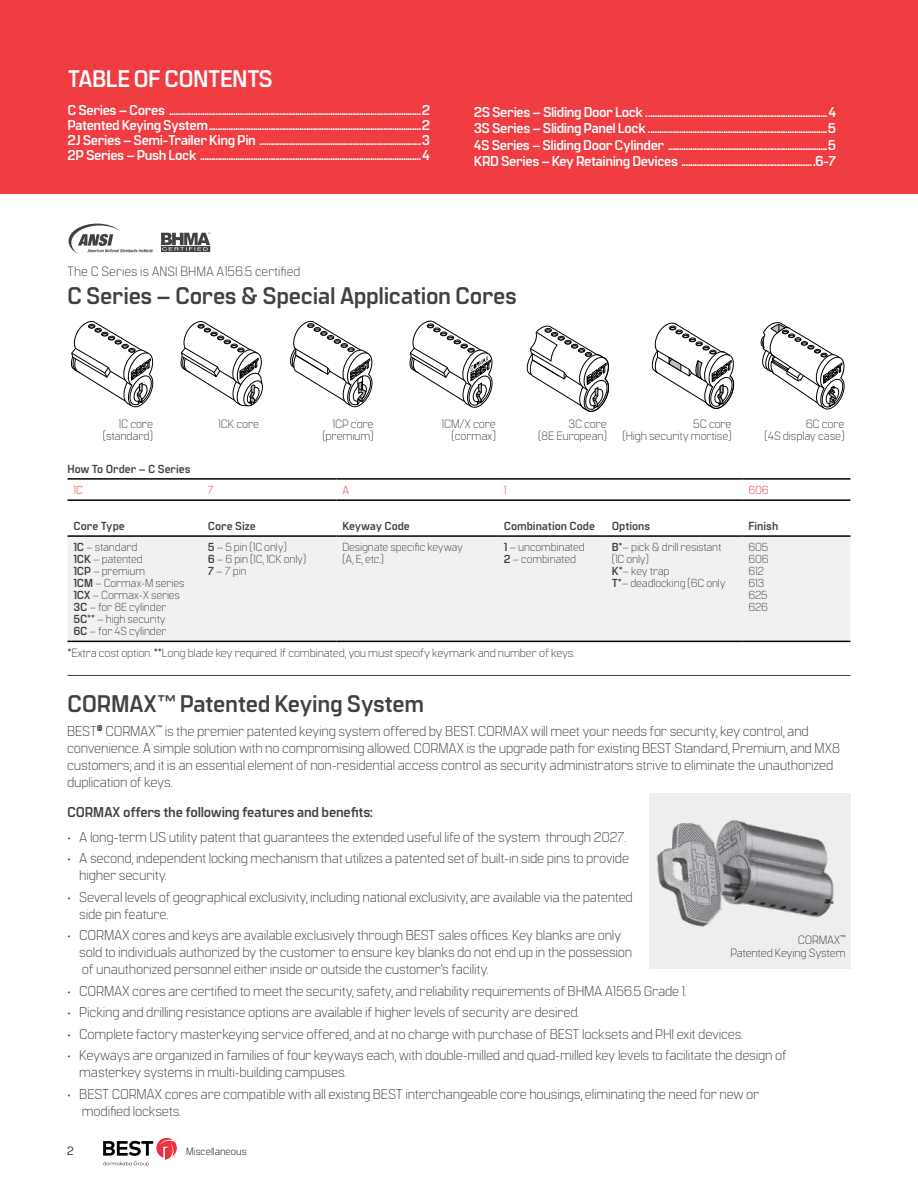
<style>
.page{position:relative;width:918px;height:1188px;background:#fff}
.page>*{position:absolute;margin:0;border:0;box-sizing:border-box;transform-origin:0 0}
.t1{font:700 24px "Manifold CF";letter-spacing:-.015em;color:#414042}
.t2{font:700 24px "Manifold CF";letter-spacing:-.03em;color:#fff}
.t3{font:300 14.25px/17.1px "Manifold CF";letter-spacing:-.015em;color:#414042}
.t4{font:700 14.25px/15px "Manifold CF";letter-spacing:-.03em;color:#fff;text-align:justify}
.t5{font:700 14.25px "Manifold CF";letter-spacing:-.015em;color:#414042}
.t6{font:300 13.5px "Manifold CF";color:#414042}
.t7{font:300 12px/12.8px "Manifold CF";letter-spacing:-.015em;color:#414042;text-align:right}
.t8{font:12px "Manifold CF";color:#000}
.t9{font:300 11.7px/12px "Manifold CF";letter-spacing:-.015em;color:#414042}
.t10{font:700 11.7px "Manifold CF";color:#414042}
.t11{font:300 11.7px "Manifold CF";color:#ee303c}
.t12{font:300 10.5px "Manifold CF";color:#000}
.s1{font-weight:700}
</style>
<div class="page">
<svg style="left:103px;top:1138px;width:74px;height:28px"></svg>
<div style="left:0;top:0;width:918px;height:193px;background:#ef3d42"></div>
<div style="left:68px;top:537px;width:782px;height:104px;background:#f1f1f2"></div>
<hr style="left:68px;top:478px;width:134px;height:2px;background:#000">
<hr style="left:202px;top:478px;width:134px;height:2px;background:#000">
<hr style="left:336px;top:478px;width:162px;height:2px;background:#000">
<hr style="left:498px;top:478px;width:108px;height:2px;background:#000">
<hr style="left:606px;top:478px;width:137px;height:2px;background:#000">
<hr style="left:742px;top:478px;width:108px;height:2px;background:#000">
<hr style="left:68px;top:499px;width:134px;height:2px;background:#000">
<hr style="left:202px;top:499px;width:134px;height:2px;background:#000">
<hr style="left:336px;top:499px;width:162px;height:2px;background:#000">
<hr style="left:498px;top:499px;width:108px;height:2px;background:#000">
<hr style="left:606px;top:499px;width:137px;height:2px;background:#000">
<hr style="left:742px;top:499px;width:108px;height:2px;background:#000">
<hr style="left:68px;top:535px;width:134px;height:2px;background:#000">
<hr style="left:202px;top:535px;width:134px;height:2px;background:#000">
<hr style="left:336px;top:535px;width:162px;height:2px;background:#000">
<hr style="left:498px;top:535px;width:108px;height:2px;background:#000">
<hr style="left:606px;top:535px;width:137px;height:2px;background:#000">
<hr style="left:742px;top:535px;width:108px;height:2px;background:#000">
<hr style="left:68px;top:641px;width:134px;height:1px;background:#000">
<hr style="left:202px;top:641px;width:134px;height:1px;background:#000">
<hr style="left:336px;top:641px;width:162px;height:1px;background:#000">
<hr style="left:498px;top:641px;width:108px;height:1px;background:#000">
<hr style="left:606px;top:641px;width:137px;height:1px;background:#000">
<hr style="left:742px;top:641px;width:108px;height:1px;background:#000">
<div style="left:649px;top:794px;width:202px;height:175px;background:#efeeed"></div>
<img style="left:656px;top:820px;width:178px;height:107px">
<hr style="left:68px;top:675px;width:782px;height:1px;background:#414042">
<svg style="left:161px;top:233px;width:49px;height:19px"></svg>
<svg style="left:69px;top:224px;width:84px;height:30px"></svg>
<svg style="left:71px;top:321px;width:83px;height:87px"></svg>
<svg style="left:180px;top:321px;width:83px;height:86px"></svg>
<svg style="left:290px;top:320px;width:83px;height:88px"></svg>
<svg style="left:409px;top:320px;width:84px;height:88px"></svg>
<svg style="left:526px;top:325px;width:83px;height:87px"></svg>
<svg style="left:651px;top:322px;width:84px;height:87px"></svg>
<svg style="left:760px;top:322px;width:85px;height:88px"></svg>
<h1 class="t2" style="left:68px;top:64px;width:207px">TABLE OF CONTENTS</h1>
<p class="t4" style="left:68px;top:103px;width:364px">C Series – Cores ..................................................................................................................2<br>Patented Keying System................................................................................................2<br>2J Series – Semi-Trailer King Pin .........................................................................3<br>2P Series – Push Lock ....................................................................................................4</p>
<p class="t4" style="left:474px;top:104px;width:364px;line-height:16.5px">2S Series – Sliding Door Lock ..................................................................................4<br>3S Series – Sliding Panel Lock .................................................................................5<br>4S Series – Sliding Door Cylinder ........................................................................5<br>KRD Series – Key Retaining Devices ............................................................6-7</p>
<p class="t6" style="left:67px;top:263px;width:235px">The C Series is ANSI BHMA A156.5 certified</p>
<h1 class="t1" style="left:67px;top:282px;width:451px">C Series – Cores &amp; Special Application Cores</h1>
<p class="t7" style="left:103px;top:417px;width:52px">1C core (standard)</p>
<p class="t7" style="left:218px;top:417px;width:42px">1CK core</p>
<p class="t7" style="left:322px;top:417px;width:53px">1CP core (premium)</p>
<p class="t7" style="left:442px;top:417px;width:56px">1CM/X core (cormax)</p>
<p class="t7" style="left:538px;top:417px;width:70px">3C core<br>(8E European)</p>
<p class="t7" style="left:623px;top:417px;width:111px">5C core<br>(High security mortise)</p>
<p class="t7" style="left:765px;top:417px;width:81px">6C core<br>(4S display case)</p>
<p class="t10" style="left:68px;top:462px;width:125px">How To Order – C Series</p>
<p class="t11" style="left:73px;top:483px;width:11px">1C</p>
<p class="t11" style="left:208px;top:483px;width:8px">7</p>
<p class="t11" style="left:342px;top:483px;width:8px">A</p>
<p class="t11" style="left:504px;top:483px;width:4px">1</p>
<p class="t11" style="left:748px;top:483px;width:22px">606</p>
<p class="t10" style="left:73px;top:519px;width:53px">Core Type</p>
<p class="t10" style="left:208px;top:519px;width:49px">Core Size</p>
<p class="t10" style="left:342px;top:519px;width:69px">Keyway Code</p>
<p class="t10" style="left:504px;top:519px;width:93px">Combination Code</p>
<p class="t10" style="left:612px;top:519px;width:40px">Options</p>
<p class="t10" style="left:748px;top:519px;width:31px">Finish</p>
<p class="t9" style="left:73px;top:541px;width:113px"><span class="s1">1C</span> – standard<br><span class="s1">1CK</span> – patented<br><span class="s1">1CP</span> – premium<br><span class="s1">1CM</span> – Cormax-M series<br><span class="s1">1CX</span> – Cormax-X series<br><span class="s1">3C</span> – for 8E cylinder<br><span class="s1">5C</span>** – high security<br><span class="s1">6C</span> – for 4S cylinder</p>
<p class="t9" style="left:208px;top:541px;width:100px"><span class="s1">5</span> – 5 pin (1C only)<br><span class="s1">6</span> – 6 pin (1C, 1CK only)<br><span class="s1">7</span> – 7 pin</p>
<p class="t9" style="left:342px;top:541px;width:122px">Designate specific keyway (A, E, etc.)</p>
<p class="t9" style="left:504px;top:541px;width:82px"><span class="s1">1</span> – uncombinated<br><span class="s1">2</span> – combinated</p>
<p class="t9" style="left:612px;top:541px;width:115px"><span class="s1">B</span>*– pick &amp; drill resistant (1C only)<br><span class="s1">K</span>*– key trap<br><span class="s1">T</span>*– deadlocking (6C only</p>
<p class="t9" style="left:748px;top:541px;width:22px">605<br>606<br>612<br>613<br>625<br>626</p>
<p class="t7" style="left:68px;top:647px;width:509px">*Extra cost option. **Long blade key required. If combinated, you must specify keymark and number of keys.</p>
<h1 class="t1" style="left:67px;top:690px;width:359px">CORMAX™ Patented Keying System</h1>
<p class="t3" style="left:67px;top:723px;width:775px">BEST<sup>®</sup> CORMAX<sup>™</sup> is the premier patented keying system offered by BEST. CORMAX will meet your needs for security, key control, and convenience. A simple solution with no compromising allowed. CORMAX is the upgrade path for existing BEST Standard, Premium, and MX8 customers; and it is an essential element of non-residential access control as security administrators strive to eliminate the unauthorized duplication of keys.</p>
<p class="t5" style="left:67px;top:804px;width:307px">CORMAX offers the following features and benefits:</p>
<p class="t3" style="left:67px;top:828px;width:561px">• A long-term US utility patent that guarantees the extended useful life of the system through 2027.</p>
<p class="t3" style="left:79px;top:850px;width:551px;text-indent:-12px">• A second, independent locking mechanism that utilizes a patented set of built-in side pins to provide higher security.</p>
<p class="t3" style="left:79px;top:888px;width:555px;text-indent:-12px">• Several levels of geographical exclusivity, including national exclusivity, are available via the patented side pin feature.</p>
<p class="t3" style="left:79px;top:927px;width:555px;text-indent:-12px">• CORMAX cores and keys are available exclusively through BEST sales offices. Key blanks are only sold to individuals authorized by the customer to ensure key blanks do not end up in the possession of unauthorized personnel either inside or outside the customer’s facility.</p>
<p class="t3" style="left:67px;top:983px;width:621px">• CORMAX cores are certified to meet the security, safety, and reliability requirements of BHMA A156.5 Grade 1.</p>
<p class="t3" style="left:67px;top:1004px;width:514px">• Picking and drilling resistance options are available if higher levels of security are desired.</p>
<p class="t3" style="left:67px;top:1025px;width:677px">• Complete factory masterkeying service offered, and at no charge with purchase of BEST locksets and PHI exit devices.</p>
<p class="t3" style="left:79px;top:1047px;width:709px;text-indent:-12px">• Keyways are organized in families of four keyways each, with double-milled and quad-milled key levels to facilitate the design of masterkey systems in multi-building campuses.</p>
<p class="t3" style="left:82px;top:1085px;width:679px;text-indent:-15px">• BEST CORMAX cores are compatible with all existing BEST interchangeable core housings, eliminating the need for new or modified locksets.</p>
<p class="t7" style="left:730px;top:934px;width:117px">CORMAX<sup>™<br></sup>Patented Keying System</p>
<p class="t8" style="left:67px;top:1144px;width:8px">2</p>
<p class="t12" style="left:186px;top:1145px;width:62px">Miscellaneous</p>
</div>
